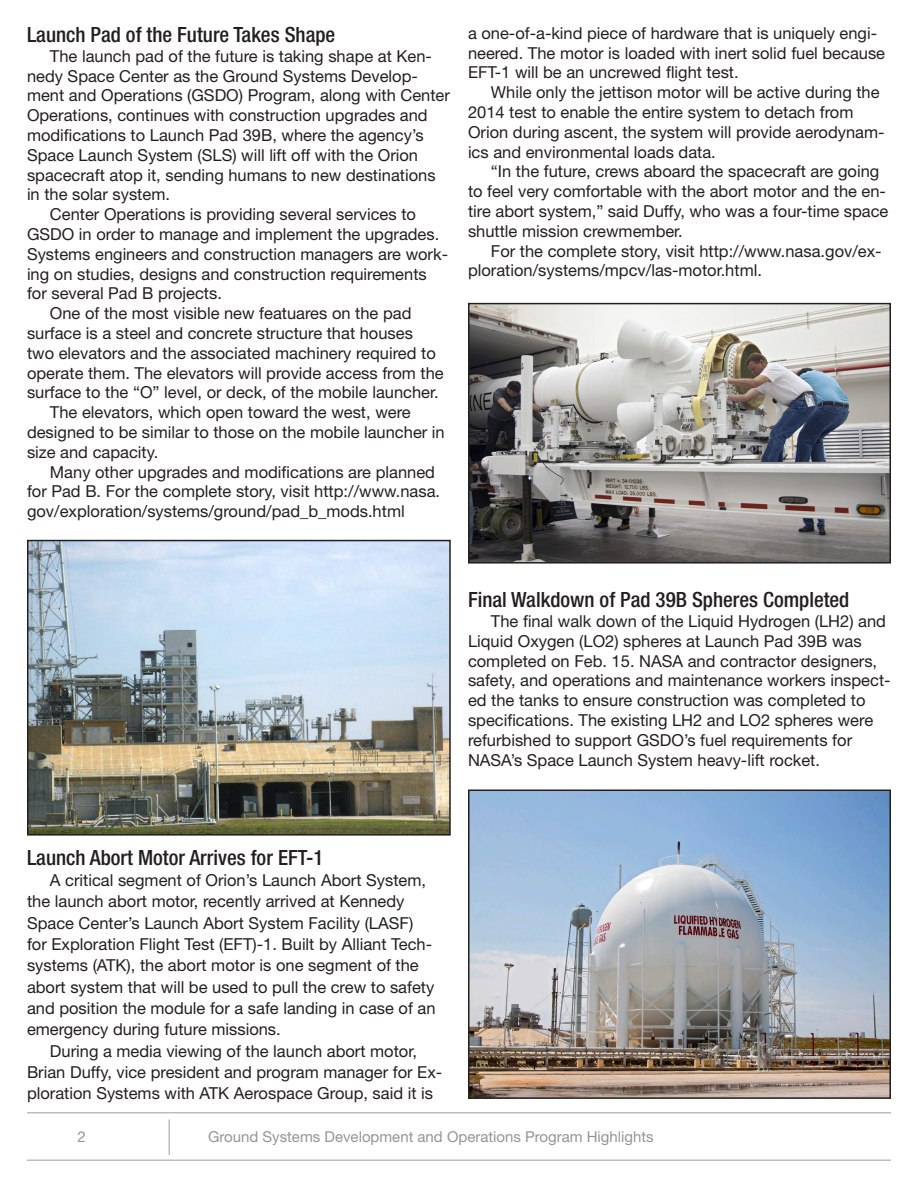
<style>
.page{position:relative;width:918px;height:1188px;background:#fff}
.page>*{position:absolute;margin:0;border:0;box-sizing:border-box;transform-origin:0 0}
.t1{font:500 condensed 21px "Helvetica Neue LT Std";color:#231f20}
.t2{font:16.5px/19.8px "Helvetica Neue LT Std";color:#231f20}
.t3{font:15px "Helvetica Neue LT Std";color:#939598}
</style>
<div class="page">
<hr style="left:27px;top:1112px;width:864px;height:2px;background:#bcbdc0">
<hr style="left:27px;top:1160px;width:864px;height:1px;background:#bcbdc0">
<hr style="left:168px;top:1120px;width:2px;height:35px;background:#bcbdc0">
<img style="left:30px;top:543px;width:418px;height:290px">
<div style="left:27px;top:540px;width:424px;height:296px;border:2px solid #231f20"></div>
<img style="left:471px;top:306px;width:417px;height:255px">
<div style="left:468px;top:303px;width:423px;height:261px;border:2px solid #231f20"></div>
<img style="left:471px;top:793px;width:417px;height:303px">
<div style="left:468px;top:790px;width:423px;height:309px;border:2px solid #231f20"></div>
<p class="t1" style="left:27px;top:22px;width:310px">Launch Pad of the Future Takes Shape</p>
<p class="t2" style="left:50px;top:46px;width:384px">The launch pad of the future is taking shape at Ken-</p>
<p class="t2" style="left:27px;top:66px;width:392px">nedy Space Center as the Ground Systems Develop-</p>
<p class="t2" style="left:27px;top:85px;width:424px">ment and Operations (GSDO) Program, along with Center</p>
<p class="t2" style="left:27px;top:105px;width:402px">Operations, continues with construction upgrades and</p>
<p class="t2" style="left:27px;top:125px;width:398px">modifications to Launch Pad 39B, where the agency’s</p>
<p class="t2" style="left:27px;top:145px;width:393px">Space Launch System (SLS) will lift off with the Orion</p>
<p class="t2" style="left:27px;top:165px;width:410px">spacecraft atop it, sending humans to new destinations</p>
<p class="t2" style="left:27px;top:184px;width:145px">in the solar system.</p>
<p class="t2" style="left:50px;top:204px;width:368px">Center Operations is providing several services to</p>
<p class="t2" style="left:27px;top:224px;width:414px">GSDO in order to manage and implement the upgrades.</p>
<p class="t2" style="left:27px;top:244px;width:423px">Systems engineers and construction managers are work-</p>
<p class="t2" style="left:27px;top:264px;width:401px">ing on studies, designs and construction requirements</p>
<p class="t2" style="left:27px;top:283px;width:196px">for several Pad B projects.</p>
<p class="t2" style="left:50px;top:303px;width:363px">One of the most visible new featuares on the pad</p>
<p class="t2" style="left:27px;top:323px;width:387px">surface is a steel and concrete structure that houses</p>
<p class="t2" style="left:27px;top:343px;width:410px">two elevators and the associated machinery required to</p>
<p class="t2" style="left:27px;top:363px;width:418px">operate them. The elevators will provide access from the</p>
<p class="t2" style="left:27px;top:382px;width:413px">surface to the “O” level, or deck, of the mobile launcher.</p>
<p class="t2" style="left:50px;top:402px;width:362px">The elevators, which open toward the west, were</p>
<p class="t2" style="left:27px;top:422px;width:419px">designed to be similar to those on the mobile launcher in</p>
<p class="t2" style="left:27px;top:442px;width:133px">size and capacity.</p>
<p class="t2" style="left:50px;top:462px;width:387px">Many other upgrades and modifications are planned</p>
<p class="t2" style="left:27px;top:481px;width:415px">for Pad B. For the complete story, visit http://www.nasa.</p>
<p class="t2" style="left:27px;top:501px;width:379px">gov/exploration/systems/ground/pad_b_mods.html</p>
<p class="t2" style="left:468px;top:23px;width:419px">a one-of-a-kind piece of hardware that is uniquely engi&shy;neered. The motor is loaded with inert solid fuel because<br>EFT-1 will be an uncrewed flight test.</p>
<p class="t2" style="left:468px;top:82px;width:418px;text-indent:23px">While only the jettison motor will be active during the 2014 test to enable the entire system to detach from Orion during ascent, the system will provide aerodynam&shy;ics and environmental loads data.</p>
<p class="t2" style="left:468px;top:161px;width:422px;text-indent:23px">“In the future, crews aboard the spacecraft are going to feel very comfortable with the abort motor and the en&shy;tire abort system,” said Duffy, who was a four-time space shuttle mission crewmember.</p>
<p class="t2" style="left:468px;top:241px;width:415px;text-indent:23px">For the complete story, visit http://www.nasa.gov/ex&shy;ploration/systems/mpcv/las-motor.html.</p>
<p class="t1" style="left:468px;top:587px;width:383px">Final Walkdown of Pad 39B Spheres Completed</p>
<p class="t2" style="left:468px;top:611px;width:424px;text-indent:23px">The final walk down of the Liquid Hydrogen (LH2) and Liquid Oxygen (LO2) spheres at Launch Pad 39B was completed on Feb. 15. NASA and contractor designers, safety, and operations and maintenance workers inspect&shy;ed the tanks to ensure construction was completed to specifications. The existing LH2 and LO2 spheres were refurbished to support GSDO’s fuel requirements for NASA’s Space Launch System heavy-lift rocket.</p>
<p class="t1" style="left:27px;top:845px;width:298px">Launch Abort Motor Arrives for EFT-1</p>
<p class="t2" style="left:27px;top:869px;width:410px;line-height:21.3px;text-indent:23px">A critical segment of Orion’s Launch Abort System, the launch abort motor, recently arrived at Kennedy Space Center’s Launch Abort System Facility (LASF) for Exploration Flight Test (EFT)-1. Built by Alliant Tech&shy;systems (ATK), the abort motor is one segment of the abort system that will be used to pull the crew to safety and position the module for a safe landing in case of an emergency during future missions.</p>
<p class="t2" style="left:27px;top:1040px;width:417px;line-height:21.3px;text-align:center">During a media viewing of the launch abort motor,<br>Brian Duffy, vice president and program manager for Ex&shy;ploration Systems with ATK Aerospace Group, said it is</p>
<p class="t3" style="left:78px;top:1128px;width:10px">2</p>
<p class="t3" style="left:208px;top:1128px;width:447px">Ground Systems Development and Operations Program Highlights</p>
</div>
